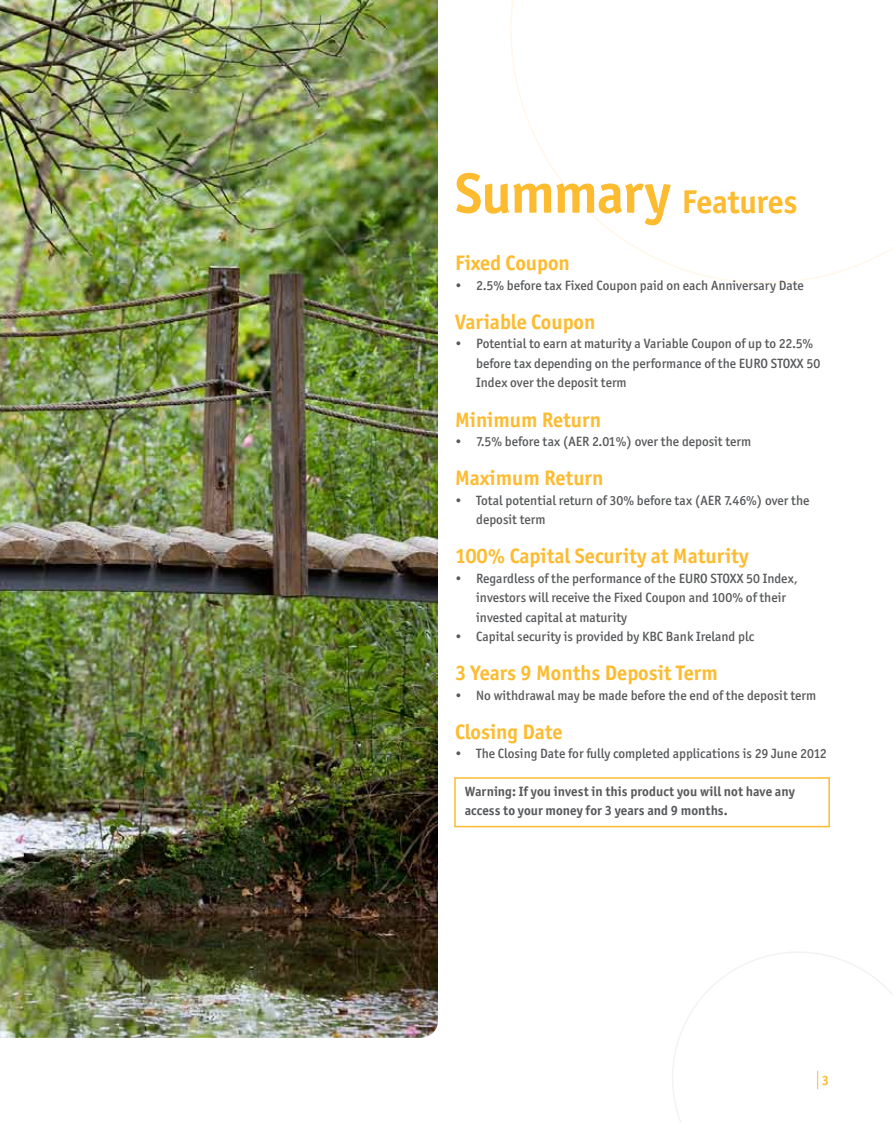
<style>
.page{position:relative;width:893px;height:1123px;background:#fff}
.page>*{position:absolute;margin:0;border:0;box-sizing:border-box;transform-origin:0 0}
.t1{font:700 33px "Officina Sans ITC Std";letter-spacing:-.01em;color:#fdbb30}
.t2{font:700 21px "Officina Sans ITC Std";color:#fdbb30}
.t3{font:500 13.5px/19.5px "Officina Sans ITC Std";color:#58595b}
.t4{font:700 13.5px/19.5px "Officina Sans ITC Std";letter-spacing:.005em;color:#58595b}
.t5{font:700 13.5px "Officina Sans ITC Std";color:#fdbb30}
.s1{font-size:57px}
</style>
<div class="page">
<img style="left:0;top:0;width:438px;height:1037px">
<svg style="left:510px;top:0;width:383px;height:283px"></svg>
<svg style="left:672px;top:952px;width:221px;height:171px"></svg>
<div style="left:454px;top:777px;width:376px;height:50px;border:2px solid #fdbb30"></div>
<h1 class="t1" style="left:455px;top:181px;width:344px"><span class="s1">Summary</span> Features</h1>
<h2 class="t2" style="left:455px;top:250px;width:116px">Fixed Coupon</h2>
<p class="t3" style="left:455px;top:275px;width:350px">• 2.5% before tax Fixed Coupon paid on each Anniversary Date</p>
<h2 class="t2" style="left:455px;top:309px;width:142px">Variable Coupon</h2>
<p class="t3" style="left:476px;top:334px;width:345px;text-indent:-21px">• Potential to earn at maturity a Variable Coupon of up to 22.5% before tax depending on the performance of the EURO STOXX 50<br>Index over the deposit term</p>
<h2 class="t2" style="left:455px;top:406px;width:148px">Minimum Return</h2>
<p class="t3" style="left:455px;top:431px;width:298px">• 7.5% before tax (AER 2.01%) over the deposit term</p>
<h2 class="t2" style="left:455px;top:465px;width:150px">Maximum Return</h2>
<p class="t3" style="left:476px;top:490px;width:335px;text-indent:-21px">• Total potential return of 30% before tax (AER 7.46%) over the deposit term</p>
<h2 class="t2" style="left:455px;top:543px;width:295px">100% Capital Security at Maturity</h2>
<p class="t3" style="left:476px;top:568px;width:323px;text-indent:-21px">• Regardless of the performance of the EURO STOXX 50 Index, investors will receive the Fixed Coupon and 100% of their invested capital at maturity</p>
<p class="t3" style="left:455px;top:626px;width:301px">• Capital security is provided by KBC Bank Ireland plc</p>
<h2 class="t2" style="left:455px;top:660px;width:264px">3 Years 9 Months Deposit Term</h2>
<p class="t3" style="left:455px;top:685px;width:363px">• No withdrawal may be made before the end of the deposit term</p>
<h2 class="t2" style="left:455px;top:718px;width:109px">Closing Date</h2>
<p class="t3" style="left:455px;top:743px;width:373px">• The Closing Date for fully completed applications is 29 June 2012</p>
<p class="t4" style="left:465px;top:781px;width:331px">Warning: If you invest in this product you will not have any access to your money for 3 years and 9 months.</p>
<p class="t5" style="left:822px;top:1071px;width:9px">3</p>
</div>
